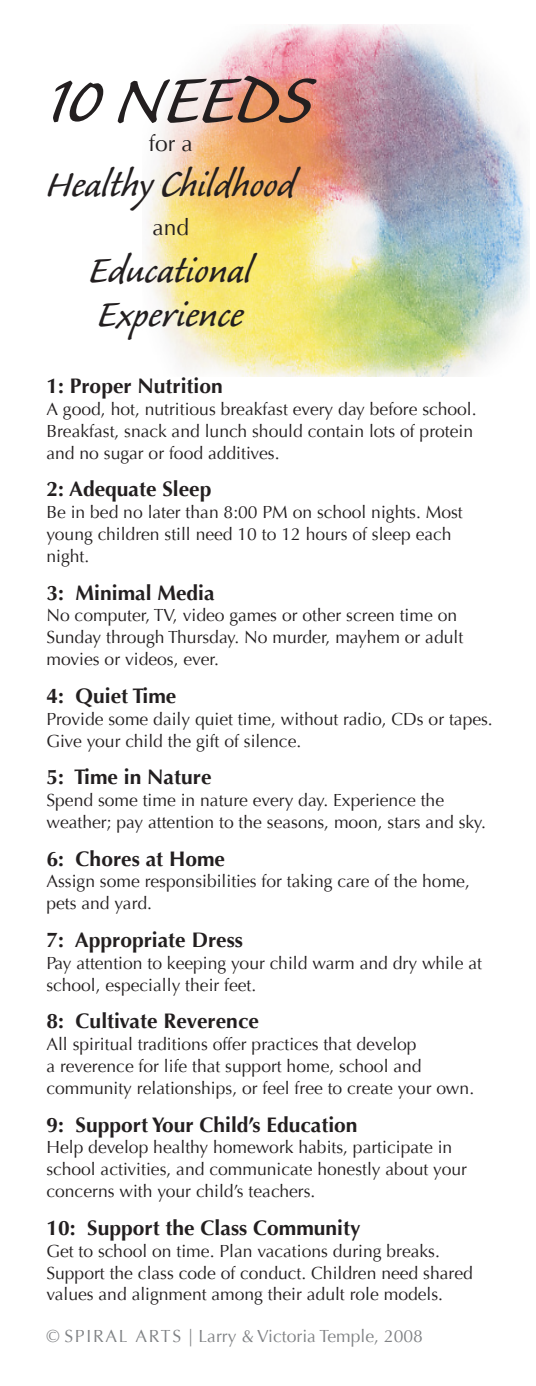
<style>
.page{position:relative;width:536px;height:1386px;background:#fff}
.page>*{position:absolute;margin:0;border:0;box-sizing:border-box;transform-origin:0 0}
.t1{font:87.5px "Caliban Std";color:#231f20}
.t2{font:47.25px "Caliban Std";color:#231f20}
.t3{font:22.75px "Optima";color:#231f20}
.t4{font:700 21px "Optima";color:#231f20}
.t5{font:17.5px/21.9px "Optima";color:#231f20}
.t6{font:17.5px "Optima";color:#808285}
</style>
<div class="page">
<img style="left:146px;top:24px;width:383px;height:352px">
<p class="t1" style="left:47px;top:56px;width:267px">10 NEEDS</p>
<p class="t3" style="left:149px;top:130px;width:46px">for a</p>
<p class="t2" style="left:46px;top:161px;width:250px">Healthy Childhood</p>
<p class="t3" style="left:152px;top:214px;width:38px">and</p>
<p class="t2" style="left:89px;top:247px;width:164px">Educational</p>
<p class="t2" style="left:98px;top:290px;width:146px">Experience</p>
<p class="t4" style="left:46px;top:374px;width:178px">1: Proper Nutrition</p>
<p class="t5" style="left:46px;top:398px;width:431px">A good, hot, nutritious breakfast every day before school.<br>Breakfast, snack and lunch should contain lots of protein and no sugar or food additives.</p>
<p class="t4" style="left:46px;top:477px;width:166px">2: Adequate Sleep</p>
<p class="t5" style="left:46px;top:502px;width:418px">Be in bed no later than 8:00 PM on school nights. Most young children still need 10 to 12 hours of sleep each night.</p>
<p class="t4" style="left:46px;top:580px;width:170px">3: Minimal Media</p>
<p class="t5" style="left:46px;top:605px;width:418px">No computer, TV, video games or other screen time on<br>Sunday through Thursday. No murder, mayhem or adult movies or videos, ever.</p>
<p class="t4" style="left:46px;top:683px;width:131px">4: Quiet Time</p>
<p class="t5" style="left:46px;top:708px;width:448px">Provide some daily quiet time, without radio, CDs or tapes.<br>Give your child the gift of silence.</p>
<p class="t4" style="left:46px;top:765px;width:166px">5: Time in Nature</p>
<p class="t5" style="left:46px;top:789px;width:441px">Spend some time in nature every day. Experience the weather; pay attention to the seasons, moon, stars and sky.</p>
<p class="t4" style="left:46px;top:846px;width:180px">6: Chores at Home</p>
<p class="t5" style="left:46px;top:871px;width:425px">Assign some responsibilities for taking care of the home, pets and yard.</p>
<p class="t4" style="left:46px;top:928px;width:198px">7: Appropriate Dress</p>
<p class="t5" style="left:46px;top:952px;width:437px">Pay attention to keeping your child warm and dry while at school, especially their feet.</p>
<p class="t4" style="left:46px;top:1009px;width:214px">8: Cultivate Reverence</p>
<p class="t5" style="left:46px;top:1034px;width:429px">All spiritual traditions offer practices that develop<br>a reverence for life that support home, school and community relationships, or feel free to create your own.</p>
<p class="t4" style="left:46px;top:1112px;width:312px">9: Support Your Child’s Education</p>
<p class="t5" style="left:46px;top:1137px;width:422px">Help develop healthy homework habits, participate in school activities, and communicate honestly about your concerns with your child’s teachers.</p>
<p class="t4" style="left:46px;top:1215px;width:315px">10: Support the Class Community</p>
<p class="t5" style="left:46px;top:1240px;width:428px">Get to school on time. Plan vacations during breaks.<br>Support the class code of conduct. Children need shared values and alignment among their adult role models.</p>
<p class="t6" style="left:46px;top:1326px;width:378px">© SPIRAL ARTS | Larry &amp; Victoria Temple, 2008</p>
</div>
